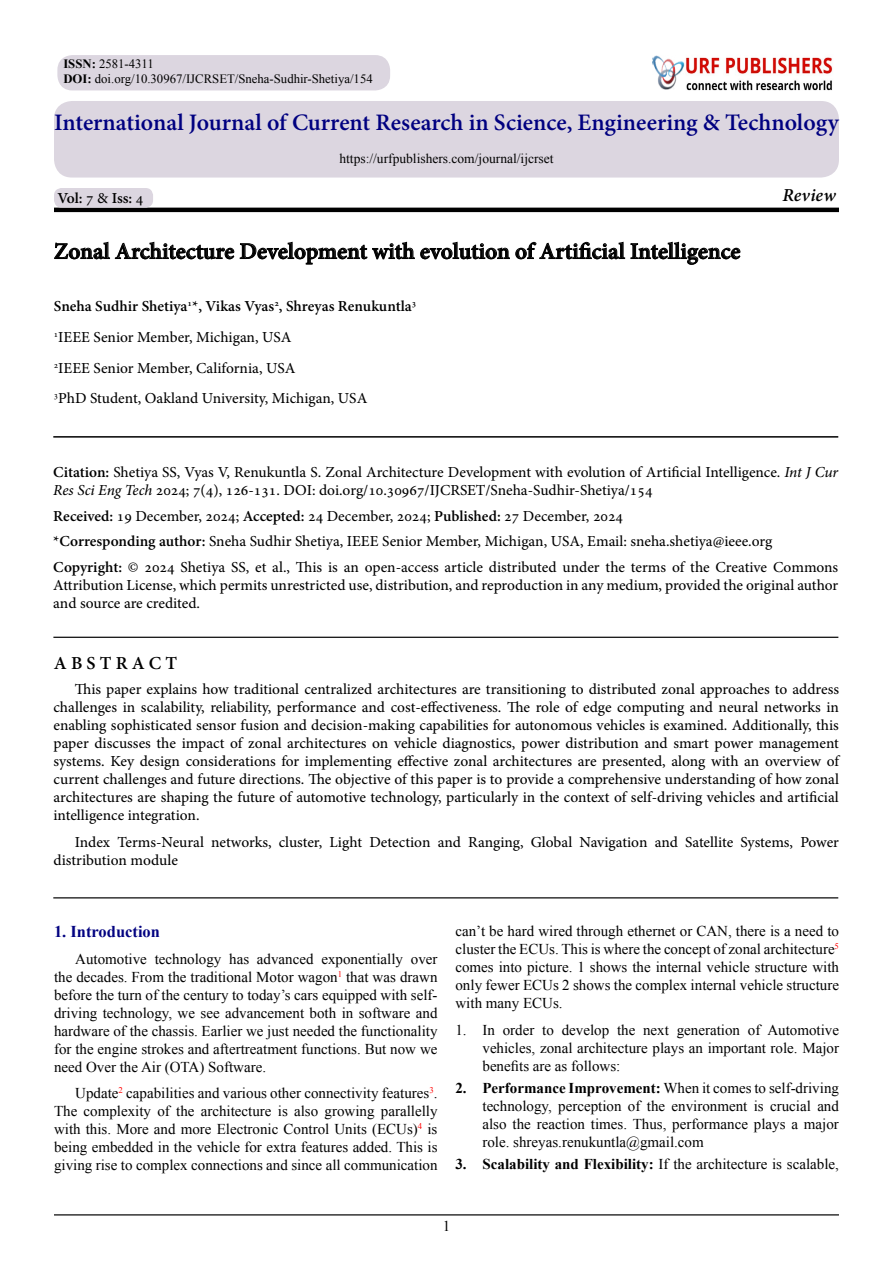
<style>
.page{position:relative;width:893px;height:1263px;background:#fff}
.page>*{position:absolute;margin:0;border:0;box-sizing:border-box;transform-origin:0 0}
.t1{font:700 23.25px "Adobe Hebrew";color:#000080}
.t2{font:700 22.5px "Adobe Hebrew";letter-spacing:-.005em;color:#000}
.t3{font:700 18px "Adobe Hebrew";letter-spacing:.23em;color:#000}
.t4{font:italic 700 18px "Adobe Hebrew";letter-spacing:.01em;color:#000}
.t5{font:700 16.5px "Times New Roman";color:#030381}
.t6{font:15px/18px "Adobe Hebrew";color:#000}
.t7{font:15px/18px "Times New Roman";color:#000;text-align:justify}
.t8{font:700 15px "Adobe Hebrew";color:#000}
.t9{font:700 15px "Times New Roman";color:#000}
.t10{font:13.5px "Times New Roman";color:#000}
.t11{font:12.75px/15.3px "Times New Roman";color:#000}
.t12{font:8.7px "Times New Roman";color:#f00}
.t13{font:700 8.7px "Adobe Hebrew";color:#000}
.t14{font:8.7px "Adobe Hebrew";color:#000}
.s1{font-weight:700}
.s2{font-weight:400}
.s3{font-style:italic}
.s4{font-size:15px;color:#000}
.s5{color:#000101}
</style>
<div class="page">
<hr style="left:54px;top:208px;width:785px;height:4px;background:#000">
<svg style="left:54px;top:242px;width:687px;height:23px"></svg>
<hr style="left:53px;top:436px;width:785px;height:2px;background:#000">
<hr style="left:53px;top:637px;width:785px;height:1px;background:#000">
<hr style="left:54px;top:1214px;width:785px;height:1px;background:#000">
<div style="left:54px;top:188px;width:99px;height:20px;background:#dcd6e0;border-radius:8px"></div>
<div style="left:54px;top:101px;width:785px;height:77px;background:#dcd6e0;border-radius:18px"></div>
<img style="left:697px;top:57px;width:136px;height:33px">
<div style="left:641px;top:44px;width:56px;height:46px;background:#000;opacity:.5"></div>
<div style="left:642px;top:46px;width:50px;height:44px;background:#fff"></div>
<div style="left:651px;top:55px;width:44px;height:35px;background:#000;opacity:.75"></div>
<div style="left:57px;top:55px;width:333px;height:35px;background:#dcd6e0;border-radius:15px"></div>
<hr style="left:53px;top:897px;width:785px;height:1px;background:#000">
<p class="t11" style="left:63px;top:56px;width:311px"><span class="s1">ISSN:</span> 2581-4311<br><span class="s1">DOI:</span> doi.org/10.30967/IJCRSET/Sneha-Sudhir-Shetiya/154</p>
<h1 class="t1" style="left:54px;top:108px;width:786px">International Journal of Current Research in Science, Engineering &amp; Technology</h1>
<p class="t8" style="left:57px;top:189px;width:87px">Vol <span class="s2">7</span>: <span class="s2">&amp;</span> Iss <span class="s2">4</span>:</p>
<p class="t10" style="left:339px;top:149px;width:216px">https://urfpublishers.com/journal/ijcrset</p>
<h2 class="t2" style="left:54px;top:238px;width:688px">Zonal Architecture Development with evolution of Artificial Intelligence</h2>
<p class="t13" style="left:188px;top:298px;width:6px">1</p>
<p class="t8" style="left:54px;top:297px;width:360px">Sneha Sudhir Shetiya ,* Vikas Vyas , Shreyas Renukuntla</p>
<p class="t13" style="left:274px;top:298px;width:6px">2</p>
<p class="t13" style="left:412px;top:298px;width:6px">3</p>
<p class="t14" style="left:54px;top:329px;width:6px">1</p>
<p class="t6" style="left:58px;top:328px;width:235px">IEEE Senior Member, Michigan, USA</p>
<p class="t14" style="left:54px;top:360px;width:6px">2</p>
<p class="t6" style="left:58px;top:359px;width:239px">IEEE Senior Member, California, USA</p>
<p class="t14" style="left:54px;top:390px;width:6px">3</p>
<p class="t6" style="left:58px;top:390px;width:311px">PhD Student, Oakland University, Michigan, USA</p>
<p class="t4" style="left:782px;top:184px;width:55px">Review</p>
<p class="t6" style="left:53px;top:463px;width:786px"><span class="s1">Citation:</span> Shetiya SS, Vyas ,V Renukuntla .S Zonal Architecture Development with evolution of Artificial Intelligence. <span class="s3">Int J Cur<br>Res Sci Eng Tech</span> 2024 , )4(7; 126-131. DOI: doi.org/10.30967/IJCRSET/Sneha-Sudhir-Shetiya/154</p>
<p class="t6" style="left:53px;top:504px;width:721px;line-height:24.3px"><span class="s1">Received:</span> 19 December, 2024; <span class="s1">Accepted:</span> 24 December, 2024; <span class="s1">Published:</span> 27 December, 2024<br><span class="s1">*Corresponding author:</span> Sneha Sudhir Shetiya, IEEE Senior Member, Michigan, USA, Email: sneha.shetiya@ieee.org</p>
<p class="t6" style="left:53px;top:558px;width:787px;text-align:justify"><span class="s1">Copyright:</span> © 2024 Shetiya SS, et al., This is an open-access article distributed under the terms of the Creative Commons Attribution License, which permits unrestricted use, distribution, and reproduction in any medium, provided the original author and source are credited.</p>
<p class="t3" style="left:54px;top:652px;width:125px">AB TS RACT</p>
<p class="t6" style="left:54px;top:680px;width:787px;text-align:justify;text-indent:21px">This paper explains how traditional centralized architectures are transitioning to distributed zonal approaches to address challenges in scalability, reliability, performance and cost-effectiveness. The role of edge computing and neural networks in enabling sophisticated sensor fusion and decision-making capabilities for autonomous vehicles is examined. Additionally, this paper discusses the impact of zonal architectures on vehicle diagnostics, power distribution and smart power management systems. Key design considerations for implementing effective zonal architectures are presented, along with an overview of current challenges and future directions. The objective of this paper is to provide a comprehensive understanding of how zonal architectures are shaping the future of automotive technology, particularly in the context of self-driving vehicles and artificial intelligence integration.</p>
<p class="t6" style="left:800px;top:833px;width:40px">Power</p>
<p class="t6" style="left:54px;top:833px;width:126px;text-indent:21px">Index distribution module</p>
<p class="t6" style="left:117px;top:833px;width:88px">Terms-Neural</p>
<p class="t6" style="left:211px;top:833px;width:62px">networks,</p>
<p class="t6" style="left:279px;top:833px;width:45px">cluster,</p>
<p class="t6" style="left:329px;top:833px;width:34px">Light</p>
<p class="t6" style="left:438px;top:833px;width:25px">and</p>
<p class="t6" style="left:531px;top:833px;width:43px">Global</p>
<p class="t6" style="left:655px;top:833px;width:25px">and</p>
<p class="t6" style="left:685px;top:833px;width:50px">Satellite</p>
<p class="t6" style="left:740px;top:833px;width:54px">Systems,</p>
<p class="t6" style="left:369px;top:833px;width:63px">Detection</p>
<p class="t6" style="left:468px;top:833px;width:57px">Ranging,</p>
<p class="t6" style="left:580px;top:833px;width:69px">Navigation</p>
<p class="t5" style="left:54px;top:920px;width:108px">1. Introduction</p>
<p class="t7" style="left:75px;top:949px;width:73px">Automotive</p>
<p class="t7" style="left:155px;top:949px;width:68px">technology</p>
<p class="t7" style="left:229px;top:949px;width:21px">has</p>
<p class="t7" style="left:257px;top:949px;width:58px">advanced</p>
<p class="t7" style="left:321px;top:949px;width:83px">exponentially</p>
<p class="t7" style="left:411px;top:949px;width:28px">over</p>
<p class="t12" style="left:338px;top:968px;width:6px">1</p>
<p class="t7" style="left:54px;top:967px;width:285px">the decades. From the traditional Motor wagon</p>
<p class="t7" style="left:346px;top:967px;width:93px">that was drawn</p>
<p class="t7" style="left:54px;top:1003px;width:385px">driving technology, we see advancement both in software and</p>
<p class="t7" style="left:54px;top:985px;width:385px">before the turn of the century to today s’ cars equipped with self-</p>
<p class="t7" style="left:54px;top:1021px;width:385px">hardware of the chassis. Earlier we just needed the functionality for the engine strokes and aftertreatment functions. But now we need Over the Air (OTA) Software.</p>
<p class="t12" style="left:119px;top:1084px;width:6px">2</p>
<p class="t7" style="left:75px;top:1084px;width:45px">Update</p>
<p class="t12" style="left:429px;top:1084px;width:6px">3</p>
<p class="t7" style="left:54px;top:1084px;width:385px;text-align:right">capabilities and various other connectivity features .<br>The complexity of the architecture is also growing parallelly</p>
<p class="t12" style="left:413px;top:1120px;width:11px">4<span class="s4">(</span></p>
<p class="t7" style="left:54px;top:1120px;width:385px;text-indent:373px">is being embedded in the vehicle for extra features added. This is giving rise to complex connections and since all communication</p>
<p class="t7" style="left:54px;top:1120px;width:360px">with this. More and more Electronic Control Units (ECUs</p>
<p class="t7" style="left:455px;top:922px;width:385px">can t’ be hard wired through ethernet or CAN, there is a need to</p>
<p class="t12" style="left:835px;top:941px;width:6px">5</p>
<p class="t7" style="left:455px;top:940px;width:385px;text-align:left">cluster the ECUs. This is where the concept of zonal architecture comes into picture 1. shows the internal vehicle structure with only fewer ECUs 2 shows the complex internal vehicle structure with many ECUs.</p>
<p class="t7" style="left:767px;top:1021px;width:73px">Automotive</p>
<p class="t7" style="left:503px;top:1021px;width:33px">order</p>
<p class="t7" style="left:562px;top:1021px;width:49px">develop</p>
<p class="t7" style="left:617px;top:1021px;width:20px">the</p>
<p class="t7" style="left:677px;top:1021px;width:65px">generation</p>
<p class="t7" style="left:748px;top:1021px;width:14px">of</p>
<p class="t7" style="left:455px;top:1021px;width:13px">1.</p>
<p class="t7" style="left:482px;top:1021px;width:14px">In</p>
<p class="t7" style="left:542px;top:1021px;width:13px">to</p>
<p class="t7" style="left:643px;top:1021px;width:27px">next</p>
<p class="t9" style="left:455px;top:1078px;width:13px">2.</p>
<p class="t9" style="left:455px;top:1154px;width:13px">3.</p>
<p class="t7" style="left:482px;top:1039px;width:358px">vehicles, zonal architecture plays an important role. Major benefits are as follows:</p>
<p class="t7" style="left:482px;top:1079px;width:358px"><span class="s1">Performance Improvement:</span> When it comes to self-driving</p>
<p class="t7" style="left:482px;top:1097px;width:358px">technology, perception of the environment is crucial and also the reaction times. Thus, performance plays a major role. <span class="s5">shreyas.renukuntla@gmail.com</span></p>
<p class="t7" style="left:482px;top:1155px;width:358px"><span class="s1">Scalability and Flexibility:</span> If the architecture is scalable,</p>
<p class="t7" style="left:443px;top:1217px;width:9px">1</p>
</div>
